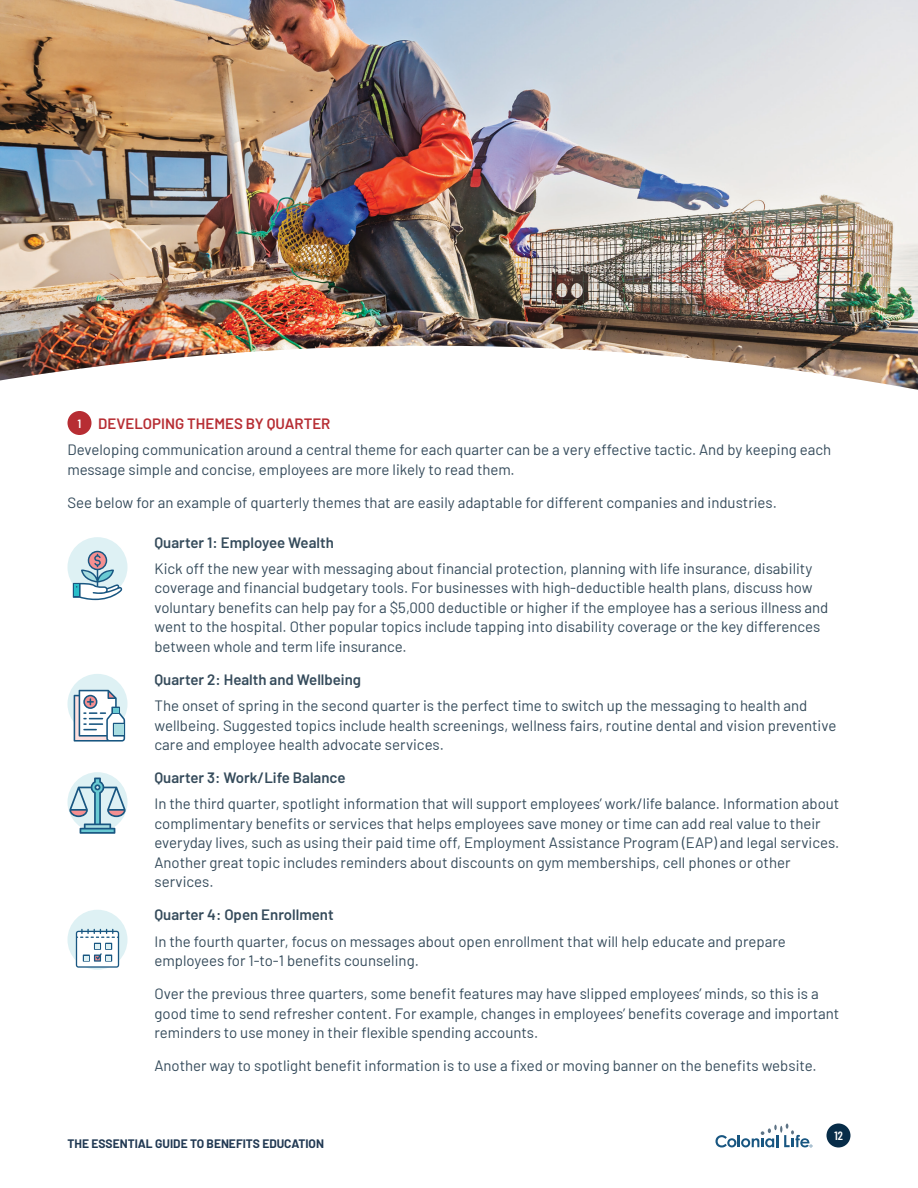
<style>
.page{position:relative;width:918px;height:1188px;background:#fff}
.page>*{position:absolute;margin:0;border:0;box-sizing:border-box;transform-origin:0 0}
.Paragraph_-_Slate_3{font:15px/19.5px "Barlow";color:#354b5b}
.Paragraph_-_Slate_3-2{font:600 15px "Barlow";color:#354b5b}
.H5_-_Sub-subheading_-_Coral{font:600 15px "Barlow";color:#b72d33}
.t1{font:700 12px "Barlow";color:#213953}
.t2{font:600 12px "Barlow Condensed";color:#fff}
</style>
<div class="page">
<div style="left:826px;top:1124px;width:24px;height:24px;background:#072c48;border-radius:50%"></div>
<svg style="left:716px;top:1124px;width:96px;height:23px"></svg>
<img style="left:0;top:0;width:918px;height:346px">
<svg style="left:0;top:346px;width:918px;height:252px"></svg>
<div style="left:68px;top:411px;width:24px;height:24px;background:#b72d33;border-radius:50%"></div>
<div style="left:67px;top:537px;width:61px;height:60px;background:#def1f4;border-radius:50%"></div>
<svg style="left:73px;top:551px;width:49px;height:50px"></svg>
<div style="left:67px;top:674px;width:61px;height:60px;background:#def1f4;border-radius:50%"></div>
<svg style="left:74px;top:690px;width:51px;height:52px;background:#bbc9d5"></svg>
<div style="left:68px;top:772px;width:60px;height:60px;background:#def1f4;border-radius:50%"></div>
<svg style="left:69px;top:778px;width:57px;height:56px"></svg>
<div style="left:67px;top:910px;width:61px;height:60px;background:#def1f4;border-radius:50%"></div>
<svg style="left:76px;top:929px;width:43px;height:39px;background:#c6d5df"></svg>
<p class="t2" style="left:78px;top:415px;width:5px">1</p>
<h4 class="H5_-_Sub-subheading_-_Coral" style="left:98px;top:413px;width:234px">DEVELOPING THEMES BY QUARTER</h4>
<p class="Paragraph_-_Slate_3" style="left:68px;top:439px;width:765px">Developing communication around a central theme for each quarter can be a very effective tactic. And by keeping each message simple and concise, employees are more likely to read them.</p>
<p class="Paragraph_-_Slate_3" style="left:68px;top:491px;width:711px">See below for an example of quarterly themes that are easily adaptable for different companies and industries.</p>
<p class="Paragraph_-_Slate_3-2" style="left:155px;top:531px;width:181px">Quarter 1: Employee Wealth</p>
<p class="Paragraph_-_Slate_3" style="left:155px;top:557px;width:675px">Kick off the new year with messaging about financial protection, planning with life insurance, disability coverage and financial budgetary tools. For businesses with high-deductible health plans, discuss how voluntary benefits can help pay for a $5,000 deductible or higher if the employee has a serious illness and went to the hospital. Other popular topics include tapping into disability coverage or the key differences between whole and term life insurance.</p>
<p class="Paragraph_-_Slate_3-2" style="left:155px;top:668px;width:208px">Quarter 2: Health and Wellbeing</p>
<p class="Paragraph_-_Slate_3" style="left:155px;top:695px;width:683px">The onset of spring in the second quarter is the perfect time to switch up the messaging to health and wellbeing. Suggested topics include health screenings, wellness fairs, routine dental and vision preventive care and employee health advocate services.</p>
<p class="Paragraph_-_Slate_3-2" style="left:155px;top:767px;width:193px">Quarter 3: Work/Life Balance</p>
<p class="Paragraph_-_Slate_3" style="left:155px;top:793px;width:686px">In the third quarter, spotlight information that will support employees’ work/life balance. Information about complimentary benefits or services that helps employees save money or time can add real value to their everyday lives, such as using their paid time off, Employment Assistance Program (EAP) and legal services.<br>Another great topic includes reminders about discounts on gym memberships, cell phones or other services.</p>
<p class="Paragraph_-_Slate_3-2" style="left:155px;top:904px;width:181px">Quarter 4: Open Enrollment</p>
<p class="Paragraph_-_Slate_3" style="left:155px;top:930px;width:633px">In the fourth quarter, focus on messages about open enrollment that will help educate and prepare employees for 1-to-1 benefits counseling.</p>
<p class="Paragraph_-_Slate_3" style="left:155px;top:983px;width:686px">Over the previous three quarters, some benefit features may have slipped employees’ minds, so this is a good time to send refresher content. For example, changes in employees’ benefits coverage and important reminders to use money in their flexible spending accounts.</p>
<p class="Paragraph_-_Slate_3" style="left:155px;top:1055px;width:664px">Another way to spotlight benefit information is to use a fixed or moving banner on the benefits website.</p>
<p class="t1" style="left:68px;top:1134px;width:258px">THE ESSENTIAL GUIDE TO BENEFITS EDUCATION</p>
<p class="t2" style="left:834px;top:1127px;width:10px">12</p>
</div>
